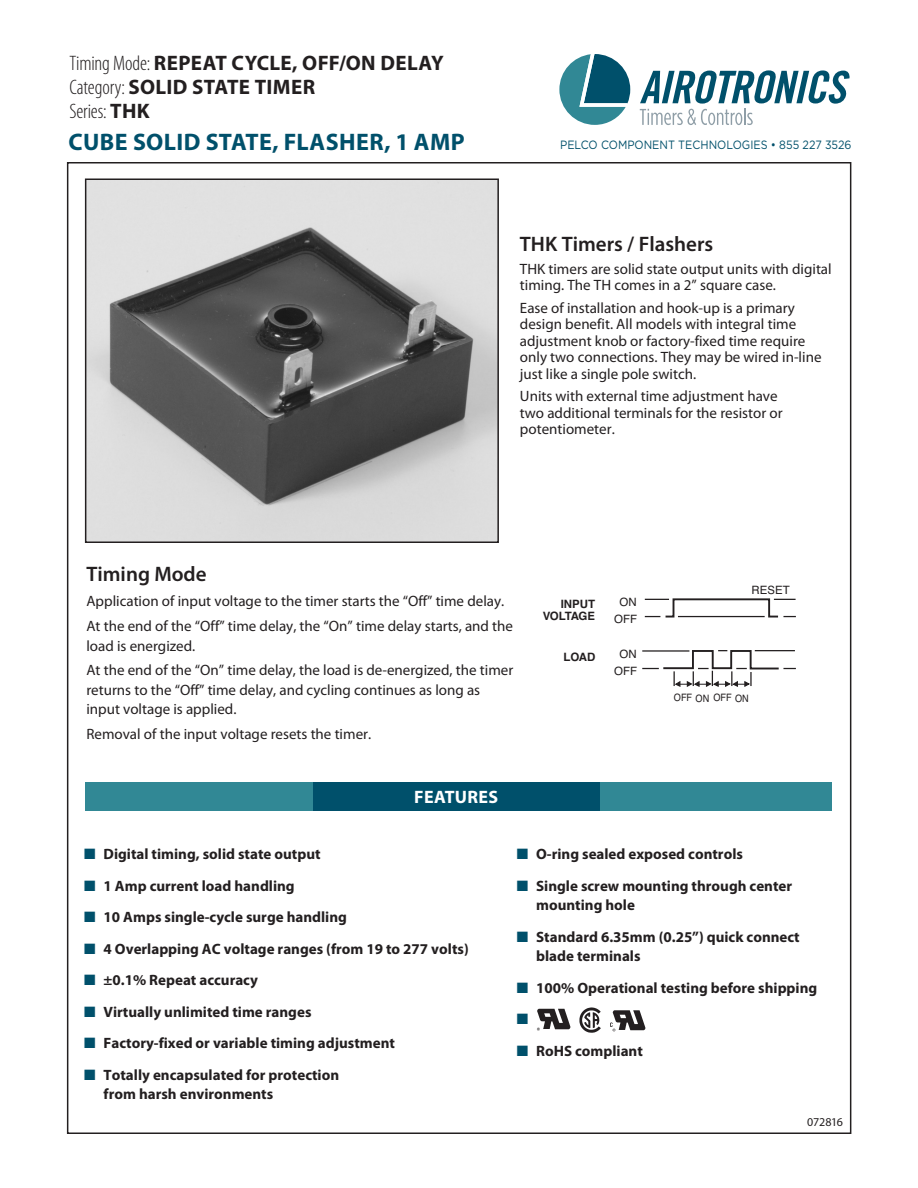
<style>
.page{position:relative;width:918px;height:1188px;background:#fff}
.page>*{position:absolute;margin:0;border:0;box-sizing:border-box;transform-origin:0 0}
._2Product{font:700 24px "Myriad Pro";letter-spacing:.015em;color:#00506b}
._1Mode_Cat{font:700 21px "Myriad Pro";letter-spacing:.015em;color:#231f20}
._3Para10_11{font:600 21px "Myriad Pro";color:#231f20}
._4ModeText10_13{font:600 21px "Myriad Pro";color:#231f20}
._1Mode_Cat-2{font:300 condensed 21px "Myriad Pro";color:#231f20}
._5Bold10_11{font:700 18px "Myriad Pro";color:#fff}
._5Bold10_11-2{font:700 18px "Myriad Pro";letter-spacing:.02em;color:#fff}
._5FeaturesText{font:700 15px/19.5px "Myriad Pro";color:#231f20}
._3Para10_11-2{font:15px/16.5px "Myriad Pro";color:#231f20}
._4ModeText10_13-2{font:15px/19.5px "Myriad Pro";color:#231f20}
._5FeaturesText-2{font:15px "Zapf Dingbats ITC";color:#00506b}
.FromInfoDoc{font:12px "Gotham";color:#00506b;scale:.9 1}
._5Bold10_11-3{font:12px "Myriad Pro";letter-spacing:-.02em;color:#231f20}
.t1{font:700 11.55px/12.8px "Helvetica";color:#231f20;text-align:right}
.t2{font:11.55px/17.2px "Helvetica";color:#231f20;text-align:center}
.t3{font:10.2px "Helvetica";color:#231f20;scale:.9 1}
.s1{font-weight:300;font-stretch:condensed}
.s2{font-weight:700;font-stretch:normal}
.s3{color:#00506b}
</style>
<div class="page">
<img style="left:88px;top:181px;width:408px;height:359px">
<div style="left:85px;top:178px;width:414px;height:365px;border:2px solid #231f20"></div>
<svg style="left:645px;top:598px;width:151px;height:20px"></svg>
<svg style="left:642px;top:650px;width:154px;height:37px"></svg>
<img style="left:537px;top:1009px;width:33px;height:21px">
<img style="left:580px;top:1008px;width:21px;height:24px">
<img style="left:610px;top:1010px;width:36px;height:22px">
<svg style="left:559px;top:54px;width:71px;height:71px"></svg>
<svg style="left:640px;top:70px;width:210px;height:55px"></svg>
<div style="left:85px;top:782px;width:747px;height:29px;background:#318895"></div>
<div style="left:313px;top:782px;width:287px;height:29px;background:#00506b"></div>
<p class="_1Mode_Cat" style="left:69px;top:51px;width:376px"><span class="s1">Timing Mode:</span> REPEAT CYCLE, OFF/ON DELAY</p>
<p class="_1Mode_Cat" style="left:69px;top:75px;width:248px"><span class="s1">Category:</span> SOLID STATE TIMER</p>
<p class="_1Mode_Cat-2" style="left:69px;top:100px;width:82px">Series: <span class="s2">THK</span></p>
<p class="_2Product" style="left:69px;top:128px;width:398px">CUBE SOLID STATE, FLASHER, 1 AMP</p>
<p class="FromInfoDoc" style="left:560px;top:137px;width:325px">PELCO COMPONENT TECHNOLOGIES • 855 227 3526</p>
<p class="_3Para10_11" style="left:520px;top:233px;width:195px">THK Timers / Flashers</p>
<p class="_3Para10_11-2" style="left:520px;top:261px;width:313px">THK timers are solid state output units with digital timing. The TH comes in a 2” square case.</p>
<p class="_3Para10_11-2" style="left:520px;top:300px;width:303px">Ease of installation and hook-up is a primary design benefit. All models with integral time adjustment knob or factory-fixed time require only two connections. They may be wired in-line just like a single pole switch.</p>
<p class="_3Para10_11-2" style="left:520px;top:388px;width:264px">Units with external time adjustment have two additional terminals for the resistor or potentiometer.</p>
<p class="_4ModeText10_13" style="left:86px;top:563px;width:122px">Timing Mode</p>
<p class="_4ModeText10_13-2" style="left:86px;top:592px;width:419px">Application of input voltage to the timer starts the “Off” time delay.</p>
<p class="_4ModeText10_13-2" style="left:86px;top:617px;width:428px">At the end of the “Off” time delay, the “On” time delay starts, and the load is energized.</p>
<p class="_4ModeText10_13-2" style="left:86px;top:661px;width:428px">At the end of the “On” time delay, the load is de-energized, the timer returns to the “Off” time delay, and cycling continues as long as input voltage is applied.</p>
<p class="_4ModeText10_13-2" style="left:86px;top:725px;width:286px">Removal of the input voltage resets the timer.</p>
<p class="_5Bold10_11" style="left:393px;top:787px;width:133px">SPECIFICATIONS</p>
<p class="_5Bold10_11-2" style="left:414px;top:787px;width:86px">FEATURES</p>
<p class="t1" style="left:543px;top:597px;width:54px">INPUT<br>VOLTAGE</p>
<p class="t2" style="left:614px;top:593px;width:24px">ON<br>OFF</p>
<p class="t1" style="left:564px;top:650px;width:33px">LOAD</p>
<p class="t2" style="left:614px;top:645px;width:24px;line-height:16.5px">ON<br>OFF</p>
<p class="t2" style="left:752px;top:581px;width:40px">RESET</p>
<p class="t3" style="left:674px;top:691px;width:85px">OFF ON OFF ON</p>
<p class="_5FeaturesText" style="left:84px;top:845px;width:238px"><span class="s3">■</span> Digital timing, solid state output</p>
<p class="_5FeaturesText" style="left:84px;top:876px;width:212px"><span class="s3">■</span> 1 Amp current load handling</p>
<p class="_5FeaturesText" style="left:84px;top:908px;width:264px"><span class="s3">■</span> 10 Amps single-cycle surge handling</p>
<p class="_5FeaturesText" style="left:84px;top:939px;width:386px"><span class="s3">■</span> 4 Overlapping AC voltage ranges (from 19 to 277 volts)</p>
<p class="_5FeaturesText" style="left:84px;top:971px;width:175px"><span class="s3">■</span> ±0.1% Repeat accuracy</p>
<p class="_5FeaturesText" style="left:84px;top:1002px;width:229px"><span class="s3">■</span> Virtually unlimited time ranges</p>
<p class="_5FeaturesText" style="left:84px;top:1034px;width:312px"><span class="s3">■</span> Factory-fixed or variable timing adjustment</p>
<p class="_5FeaturesText" style="left:104px;top:1065px;width:237px;text-indent:-19px"><span class="s3">■</span> Totally encapsulated for protection from harsh environments</p>
<p class="_5FeaturesText" style="left:517px;top:845px;width:228px"><span class="s3">■</span> O-ring sealed exposed controls</p>
<p class="_5FeaturesText" style="left:536px;top:876px;width:258px;text-indent:-19px"><span class="s3">■</span> Single screw mounting through center mounting hole</p>
<p class="_5FeaturesText" style="left:536px;top:927px;width:265px;text-indent:-19px"><span class="s3">■</span> Standard 6.35mm (0.25”) quick connect blade terminals</p>
<p class="_5FeaturesText" style="left:517px;top:978px;width:302px"><span class="s3">■</span> 100% Operational testing before shipping</p>
<p class="_5FeaturesText-2" style="left:517px;top:1012px;width:13px">■</p>
<p class="_5FeaturesText" style="left:517px;top:1041px;width:128px"><span class="s3">■</span> RoHS compliant</p>
<p class="_5Bold10_11-3" style="left:807px;top:1115px;width:37px">072816</p>
</div>
